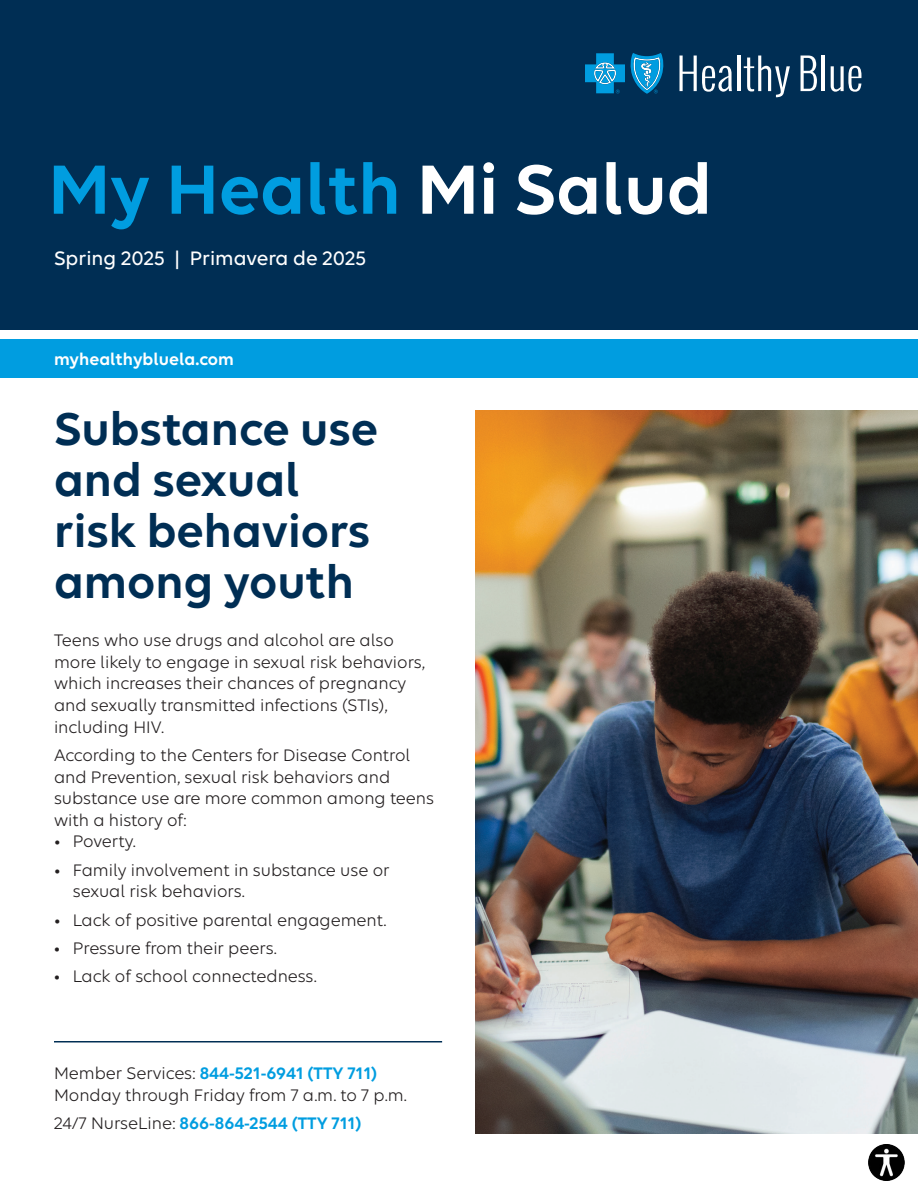
<style>
.page{position:relative;width:918px;height:1188px;background:#fff}
.page>*{position:absolute;margin:0;border:0;box-sizing:border-box;transform-origin:0 0}
.t1{font:600 75px "Elevance Sans";color:#009de0}
.t2{font:600 49.5px/51px "Elevance Sans";color:#002e54}
.t3{font:500 21px "Elevance Sans";color:#fff}
.t4{font:18px/21.6px "Elevance Sans";color:#231f20}
.t5{font:600 18px "Elevance Sans";color:#009de0}
.t6{font:600 18px "Elevance Sans";color:#fff}
.s1{color:#fff}
.s2{font-weight:600;color:#009de0}
.s3{font-weight:400;color:#231f20}
</style>
<div class="page">
<div style="left:0;top:0;width:918px;height:330px;background:#002e54"></div>
<hr style="left:737px;top:56px;width:3px;height:35px;background:#fff">
<hr style="left:822px;top:56px;width:3px;height:35px;background:#fff">
<svg style="left:585px;top:53px;width:79px;height:41px"></svg>
<svg style="left:679px;top:56px;width:53px;height:36px"></svg>
<svg style="left:744px;top:56px;width:46px;height:41px"></svg>
<svg style="left:801px;top:56px;width:16px;height:35px"></svg>
<svg style="left:831px;top:66px;width:30px;height:26px"></svg>
<hr style="left:54px;top:1041px;width:388px;height:1px;background:#002e54">
<div style="left:0;top:340px;width:918px;height:38px;background:#009de0"></div>
<img style="left:476px;top:410px;width:442px;height:724px">
<img style="left:868px;top:1145px;width:37px;height:36px">
<h1 class="t1" style="left:48px;top:144px;width:665px">My Health <span class="s1">Mi Salud</span></h1>
<p class="t3" style="left:54px;top:245px;width:128px">Spring 2025 |</p>
<p class="t3" style="left:190px;top:245px;width:178px">Primavera de 2025</p>
<p class="t6" style="left:54px;top:349px;width:181px">myhealthybluela.com</p>
<h2 class="t2" style="left:54px;top:402px;width:326px">Substance use and sexual risk behaviors among youth</h2>
<p class="t4" style="left:54px;top:629px;width:372px">Teens who use drugs and alcohol are also more likely to engage in sexual risk behaviors, which increases their chances of pregnancy and sexually transmitted infections (STIs), including HIV.</p>
<p class="t4" style="left:54px;top:744px;width:382px">According to the Centers for Disease Control and Prevention, sexual risk behaviors and substance use are more common among teens with a history of:</p>
<p class="t4" style="left:54px;top:830px;width:83px">• Poverty.</p>
<p class="t4" style="left:73px;top:858px;width:318px;text-indent:-19px">• Family involvement in substance use or sexual risk behaviors.</p>
<p class="t4" style="left:54px;top:908px;width:334px">• Lack of positive parental engagement.</p>
<p class="t4" style="left:54px;top:937px;width:224px">• Pressure from their peers.</p>
<p class="t4" style="left:54px;top:965px;width:264px">• Lack of school connectedness.</p>
<p class="t4" style="left:54px;top:1062px;width:354px">Member Services: <span class="s2">844-521-6941 (TTY 711)<br></span>Monday through Friday from 7 a.m. to 7 p.m.</p>
<p class="t5" style="left:54px;top:1112px;width:309px"><span class="s3">24/7 NurseLine:</span> 866-864-2544 (TTY 711)</p>
</div>
